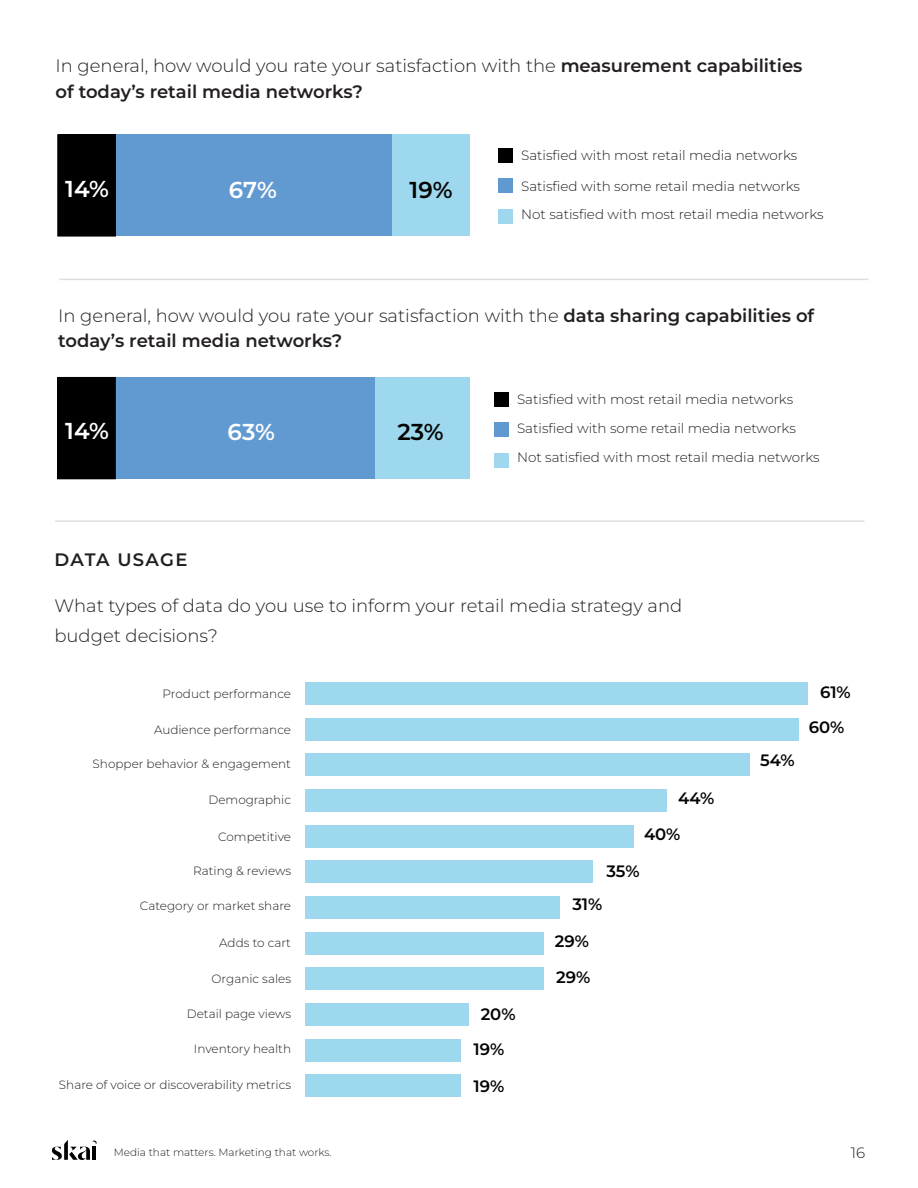
<style>
.page{position:relative;width:918px;height:1188px;background:#fff}
.page>*{position:absolute;margin:0;border:0;box-sizing:border-box;transform-origin:0 0}
.t1{font:600 22.95px "Montserrat";color:#fff}
.t2{font:600 22.95px "Montserrat";color:#040503}
.t3{font:19.35px "Myriad Pro";color:#000}
.t4{font:600 18px/25.5px "Montserrat";color:#231f20}
.t5{font:300 18px/30px "Montserrat";color:#231f20}
.t6{font:600 18px "Montserrat";letter-spacing:.065em;color:#231f20}
.t7{font:600 16.5px "Montserrat";color:#040503}
.t8{font:300 15px "Montserrat";color:#231f20}
.t9{font:300 13.5px/29px "Montserrat";color:#231f20}
.t10{font:300 12px "Montserrat";color:#231f20}
.t11{font:300 10.5px "Montserrat";color:#231f20}
.s1{font-weight:300}
</style>
<div class="page">
<svg style="left:52px;top:1140px;width:45px;height:20px"></svg>
<div style="left:392px;top:135px;width:78px;height:101px;background:#9ed8ef"></div>
<div style="left:115px;top:135px;width:277px;height:101px;background:#6199d1"></div>
<div style="left:58px;top:135px;width:57px;height:101px;background:#000"></div>
<div style="left:58px;top:135px;width:58px;height:101px;border:1px solid #000"></div>
<div style="left:499px;top:148px;width:14px;height:14px;background:#000"></div>
<div style="left:499px;top:178px;width:14px;height:14px;background:#6099d1"></div>
<div style="left:305px;top:1075px;width:156px;height:22px;background:#9ed8ef"></div>
<div style="left:305px;top:1039px;width:156px;height:22px;background:#9ed8ef"></div>
<div style="left:305px;top:1004px;width:164px;height:22px;background:#9ed8ef"></div>
<div style="left:305px;top:968px;width:238px;height:22px;background:#9ed8ef"></div>
<div style="left:305px;top:932px;width:238px;height:22px;background:#9ed8ef"></div>
<div style="left:305px;top:896px;width:255px;height:22px;background:#9ed8ef"></div>
<div style="left:305px;top:861px;width:288px;height:22px;background:#9ed8ef"></div>
<div style="left:305px;top:825px;width:329px;height:22px;background:#9ed8ef"></div>
<div style="left:305px;top:789px;width:362px;height:22px;background:#9ed8ef"></div>
<div style="left:305px;top:754px;width:444px;height:22px;background:#9ed8ef"></div>
<div style="left:305px;top:718px;width:494px;height:22px;background:#9ed8ef"></div>
<div style="left:305px;top:682px;width:502px;height:22px;background:#9ed8ef"></div>
<div style="left:499px;top:209px;width:14px;height:15px;background:#9ed7ee"></div>
<div style="left:375px;top:377px;width:95px;height:102px;background:#9ed8ef"></div>
<div style="left:115px;top:377px;width:260px;height:102px;background:#6199d1"></div>
<div style="left:58px;top:377px;width:57px;height:102px;background:#000"></div>
<div style="left:57px;top:377px;width:58px;height:102px;border:1px solid #000"></div>
<div style="left:495px;top:392px;width:14px;height:15px;background:#000"></div>
<div style="left:495px;top:422px;width:14px;height:15px;background:#6099d1"></div>
<div style="left:495px;top:453px;width:14px;height:15px;background:#9ed7ee"></div>
<hr style="left:55px;top:520px;width:809px;height:2px;background:#dedede">
<hr style="left:59px;top:279px;width:810px;height:1px;background:#dedede">
<h3 class="t4" style="left:56px;top:53px;width:748px"><span class="s1">In general, how would you rate your satisfaction with the</span> measurement capabilities of today’s retail media networks?</h3>
<h1 class="t1" style="left:65px;top:174px;width:45px">14%</h1>
<h1 class="t1" style="left:229px;top:174px;width:50px">67%</h1>
<h1 class="t2" style="left:410px;top:175px;width:44px">19%</h1>
<p class="t9" style="left:521px;top:140px;width:278px">Satisfied with most retail media networks</p>
<p class="t9" style="left:521px;top:171px;width:304px">Satisfied with some retail media networks<br>Not satisfied with most retail media networks</p>
<h3 class="t4" style="left:58px;top:302px;width:758px"><span class="s1">In general, how would you rate your satisfaction with the</span> data sharing capabilities of today’s retail media networks?</h3>
<h2 class="t3" style="left:395px;top:407px;width:31px">100</h2>
<h1 class="t1" style="left:65px;top:416px;width:45px">14%</h1>
<h1 class="t1" style="left:228px;top:416px;width:49px">63%</h1>
<h1 class="t2" style="left:397px;top:417px;width:48px">23%</h1>
<p class="t9" style="left:517px;top:384px;width:304px">Satisfied with most retail media networks<br>Satisfied with some retail media networks<br>Not satisfied with most retail media networks</p>
<h3 class="t6" style="left:54px;top:548px;width:135px">DATA USAGE</h3>
<h3 class="t5" style="left:54px;top:590px;width:629px">What types of data do you use to inform your retail media strategy and budget decisions?</h3>
<p class="t10" style="left:163px;top:686px;width:130px">Product performance</p>
<p class="t10" style="left:154px;top:722px;width:139px">Audience performance</p>
<p class="t10" style="left:93px;top:755px;width:200px">Shopper behavior &amp; engagement</p>
<p class="t10" style="left:208px;top:792px;width:84px">Demographic</p>
<p class="t7" style="left:678px;top:787px;width:38px">44%</p>
<p class="t10" style="left:218px;top:829px;width:74px">Competitive</p>
<p class="t7" style="left:644px;top:823px;width:38px">40%</p>
<p class="t10" style="left:193px;top:862px;width:99px">Rating &amp; reviews</p>
<p class="t7" style="left:606px;top:861px;width:35px">35%</p>
<p class="t10" style="left:140px;top:898px;width:153px">Category or market share</p>
<p class="t7" style="left:572px;top:893px;width:32px">31%</p>
<p class="t10" style="left:219px;top:935px;width:73px">Adds to cart</p>
<p class="t7" style="left:555px;top:930px;width:36px">29%</p>
<p class="t10" style="left:212px;top:970px;width:81px">Organic sales</p>
<p class="t7" style="left:556px;top:966px;width:36px">29%</p>
<p class="t10" style="left:187px;top:1006px;width:106px">Detail page views</p>
<p class="t7" style="left:481px;top:1003px;width:36px">20%</p>
<p class="t10" style="left:194px;top:1041px;width:99px">Inventory health</p>
<p class="t7" style="left:473px;top:1038px;width:32px">19%</p>
<p class="t10" style="left:59px;top:1077px;width:234px">Share of voice or discoverability metrics</p>
<p class="t7" style="left:473px;top:1075px;width:32px">19%</p>
<p class="t7" style="left:760px;top:750px;width:36px">54%</p>
<p class="t7" style="left:820px;top:681px;width:32px">61%</p>
<p class="t7" style="left:809px;top:717px;width:37px">60%</p>
<p class="t11" style="left:114px;top:1145px;width:219px">Media that matters. Marketing that works.</p>
<p class="t8" style="left:851px;top:1142px;width:16px">16</p>
</div>
